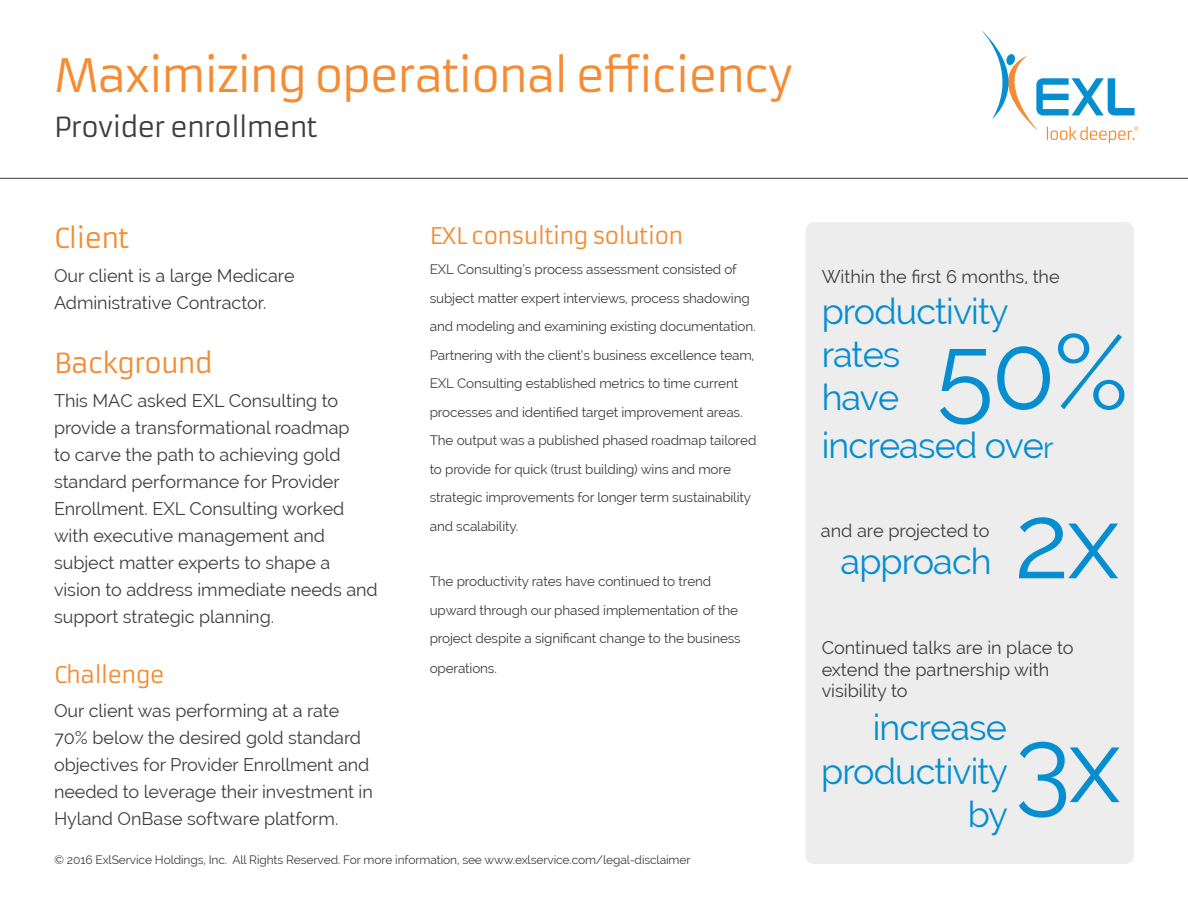
<style>
.page{position:relative;width:1188px;height:918px;background:#fff}
.page>*{position:absolute;margin:0;border:0;box-sizing:border-box;transform-origin:0 0}
.t1{font:105px "Raleway";color:#068ed0}
.Title_Headiline{font:45px "Armata";letter-spacing:-.05em;color:#f58b32}
.t2{font:36px/43.2px "Raleway";letter-spacing:-.025em;color:#068ed0}
.Title_Subhead{font:27px "Armata";letter-spacing:-.04em;color:#3e3e3f}
.Leader_Headline_1{font:27px "Armata";letter-spacing:-.04em;color:#f58b32}
.Subhead_2{font:22.5px "Armata";letter-spacing:-.04em;color:#f58b32}
.t3{font:18.15px/21.8px "Raleway";color:#3e3e3f}
.Leader_Text{font:18px/27px "Raleway";color:#3e3e3f}
.Body_Text{font:13.5px/28.5px "Raleway";letter-spacing:-.01em;color:#3e3e3f}
.t4{font:12px "Raleway";letter-spacing:-.01em;color:#3e3e3f}
.s1{font-size:30px}
</style>
<div class="page">
<hr style="left:0;top:178px;width:1188px;height:1px;background:#3e3e3f">
<svg style="left:981px;top:30px;width:157px;height:113px"></svg>
<div style="left:806px;top:222px;width:328px;height:642px;background:#ededee;border-radius:9px"></div>
<p class="Title_Headiline" style="left:54px;top:48px;width:741px">Maximizing operational efficiency</p>
<p class="Title_Subhead" style="left:54px;top:111px;width:265px">Provider enrollment</p>
<p class="Leader_Headline_1" style="left:54px;top:222px;width:77px">Client</p>
<p class="Leader_Text" style="left:54px;top:262px;width:242px">Our client is a large Medicare<br>Administrative Contractor.</p>
<p class="Leader_Headline_1" style="left:54px;top:347px;width:160px">Background</p>
<p class="Leader_Text" style="left:54px;top:387px;width:325px">This MAC asked EXL Consulting to provide a transformational roadmap<br>to carve the path to achieving gold standard performance for Provider Enrollment. EXL Consulting worked with executive management and subject matter experts to shape a vision to address immediate needs and support strategic planning.</p>
<p class="Subhead_2" style="left:54px;top:661px;width:112px">Challenge</p>
<p class="Leader_Text" style="left:54px;top:697px;width:320px">Our client was performing at a rate 70% below the desired gold standard objectives for Provider Enrollment and needed to leverage their investment in Hyland OnBase software platform.</p>
<p class="Subhead_2" style="left:430px;top:222px;width:255px">EXL consulting solution</p>
<p class="Body_Text" style="left:430px;top:255px;width:328px">EXL Consulting’s process assessment consisted of subject matter expert interviews, process shadowing and modeling and examining existing documentation.<br>Partnering with the client’s business excellence team, EXL Consulting established metrics to time current processes and identified target improvement areas.<br>The output was a published phased roadmap tailored to provide for quick (trust building) wins and more strategic improvements for longer term sustainability and scalability.</p>
<p class="Body_Text" style="left:430px;top:567px;width:313px">The productivity rates have continued to trend upward through our phased implementation of the project despite a significant change to the business</p>
<p class="Body_Text" style="left:430px;top:654px;width:69px">operations.</p>
<p class="t4" style="left:54px;top:853px;width:638px">© 2016 ExlService Holdings, Inc. All Rights Reserved. For more information, see www.exlservice.com/legal-disclaimer</p>
<p class="t3" style="left:822px;top:266px;width:240px">Within the first 6 months, the</p>
<p class="t2" style="left:822px;top:290px;width:188px">productivity rates<br>have</p>
<p class="t2" style="left:822px;top:424px;width:233px">increased ove<span class="s1">r</span></p>
<p class="t1" style="left:936px;top:311px;width:195px">50%</p>
<p class="t3" style="left:821px;top:520px;width:170px">and are projected to</p>
<p class="t2" style="left:841px;top:540px;width:153px">approach</p>
<p class="t1" style="left:1014px;top:480px;width:107px">2x</p>
<p class="t3" style="left:822px;top:637px;width:253px">Continued talks are in place to extend the partnership with visibility to</p>
<p class="t2" style="left:821px;top:706px;width:188px;text-align:right">increase productivity by</p>
<p class="t1" style="left:1015px;top:704px;width:108px">3x</p>
</div>
